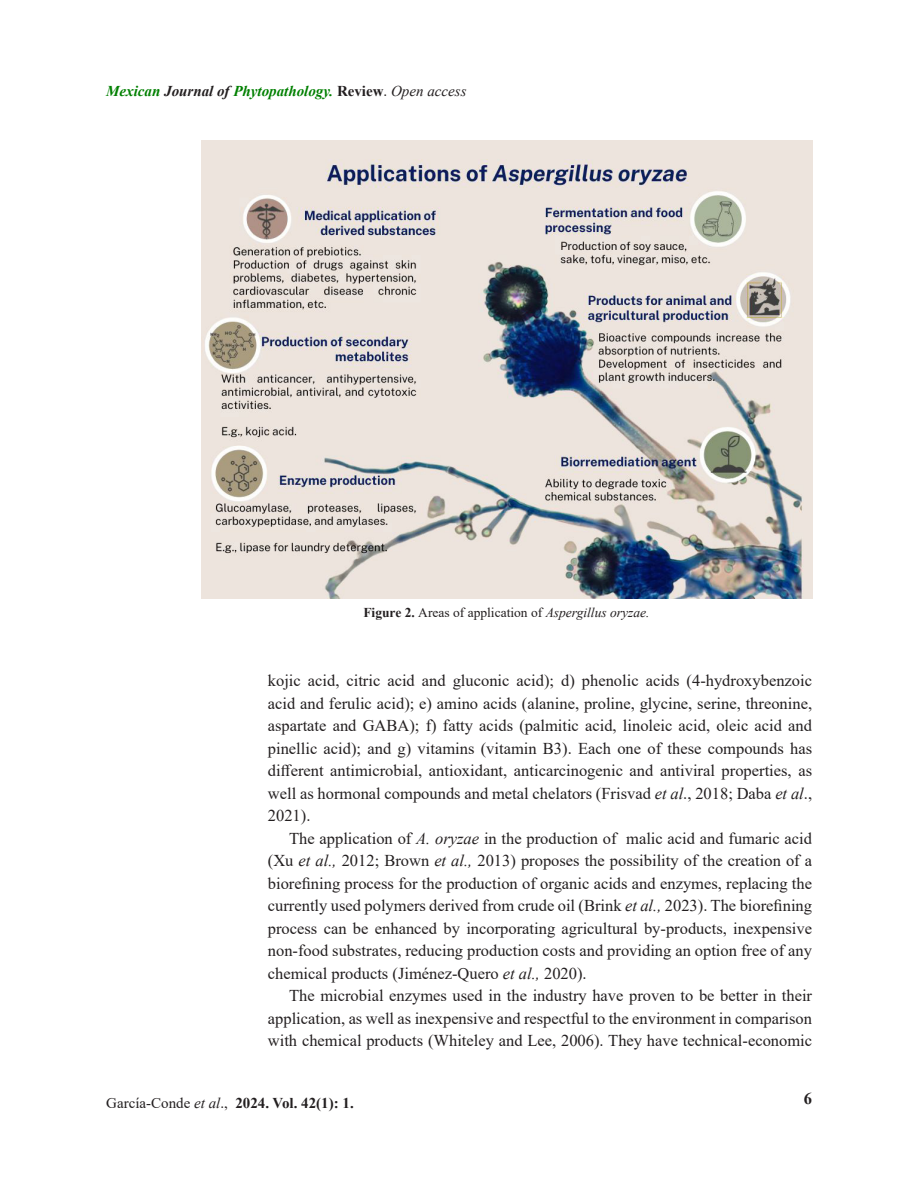
<style>
.page{position:relative;width:918px;height:1188px;background:#fff}
.page>*{position:absolute;margin:0;border:0;box-sizing:border-box;transform-origin:0 0}
.t1{font:16.5px/22.5px "Times New Roman";color:#231f20;text-align:justify}
.t2{font:700 16.5px "Times New Roman";color:#231f20}
.t3{font:italic 700 15px "Times New Roman";color:#008000}
.t4{font:700 15px "Times New Roman";color:#231f20}
.Descripción{font:13.5px "Times New Roman";color:#231f20}
.s1{color:#231f20}
.s2{font-style:normal;color:#231f20}
.s3{font-weight:400;font-style:normal;color:#231f20}
.s4{font-weight:400;color:#231f20}
.s5{font-weight:700}
.s6{font-style:italic}
.s7{font-weight:400}
.s8{font-weight:400;font-style:italic}
</style>
<div class="page">
<img style="left:202px;top:140px;width:610px;height:458px">
<p class="t3" style="left:106px;top:81px;width:362px">Mexican <span class="s1">Journal of</span> Phytopathology. <span class="s2">Review</span><span class="s3">.</span> <span class="s4">Open access</span></p>
<p class="Descripción" style="left:363px;top:603px;width:288px"><span class="s5">Figure 2.</span> Areas of application of <span class="s6">Aspergillus oryzae.</span></p>
<p class="t1" style="left:268px;top:669px;width:546px">kojic acid, citric acid and gluconic acid); d) phenolic acids (4-hydroxybenzoic acid and ferulic acid); e) amino acids (alanine, proline, glycine, serine, threonine, aspartate and GABA); f) fatty acids (palmitic acid, linoleic acid, oleic acid and pinellic acid); and g) vitamins (vitamin B3). Each one of these compounds has different antimicrobial, antioxidant, anticarcinogenic and antiviral properties, as well as hormonal compounds and metal chelators (Frisvad <span class="s6">et al</span>., 2018; Daba <span class="s6">et al</span>., 2021).</p>
<p class="t1" style="left:268px;top:826px;width:546px;text-indent:21px">The application of <span class="s6">A. oryzae</span> in the production of malic acid and fumaric acid (Xu <span class="s6">et al.,</span> 2012; Brown <span class="s6">et al.,</span> 2013) proposes the possibility of the creation of a biorefining process for the production of organic acids and enzymes, replacing the currently used polymers derived from crude oil (Brink <span class="s6">et al.,</span> 2023). The biorefining process can be enhanced by incorporating agricultural by-products, inexpensive non-food substrates, reducing production costs and providing an option free of any chemical products (Jiménez-Quero <span class="s6">et al.,</span> 2020).</p>
<p class="t1" style="left:268px;top:984px;width:546px;text-indent:21px">The microbial enzymes used in the industry have proven to be better in their application, as well as inexpensive and respectful to the environment in comparison with chemical products (Whiteley and Lee, 2006). They have technical-economic</p>
<p class="t4" style="left:106px;top:1092px;width:249px"><span class="s7">García-Conde</span> <span class="s8">et al</span><span class="s7">.,</span> 2024. Vol. 42(1): 1.</p>
<p class="t2" style="left:804px;top:1087px;width:10px">6</p>
</div>
